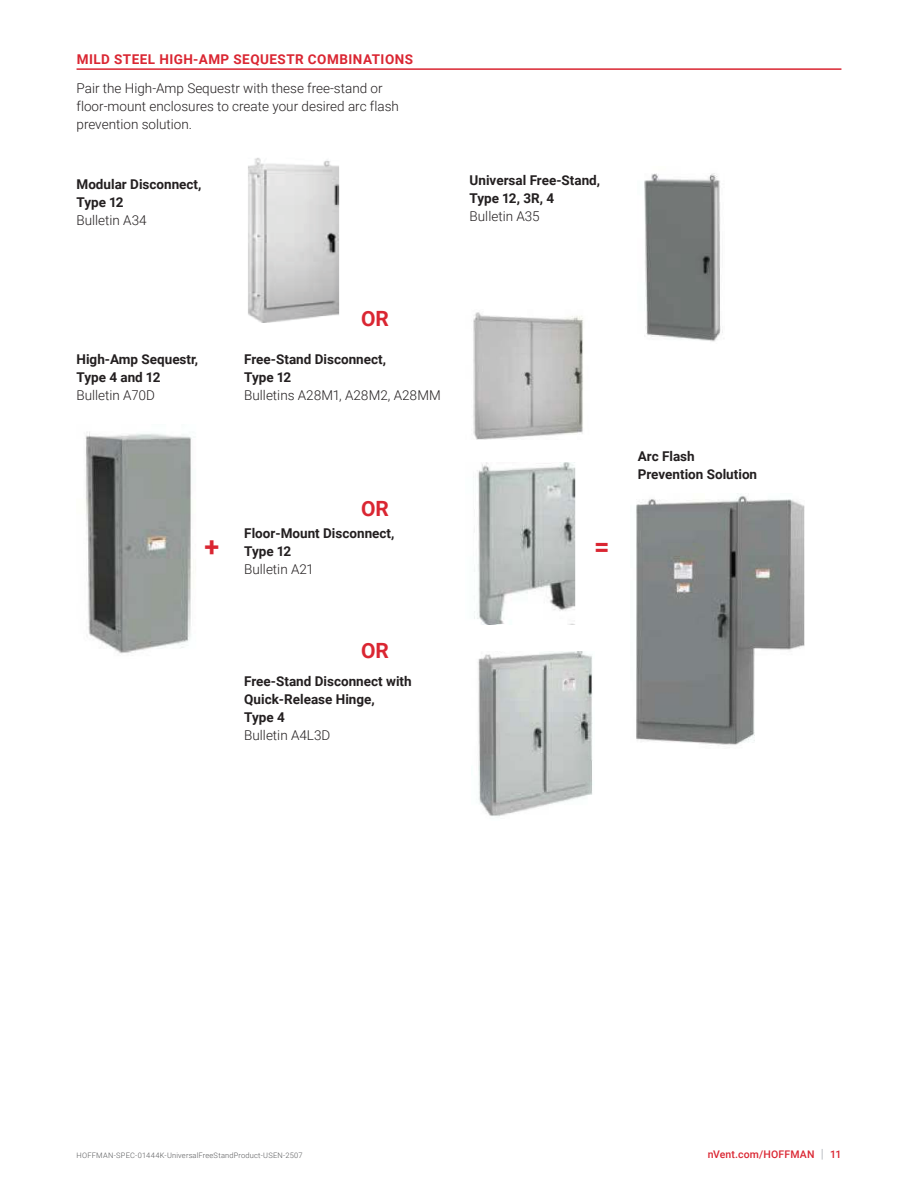
<style>
.page{position:relative;width:918px;height:1188px;background:#fff}
.page>*{position:absolute;margin:0;border:0;box-sizing:border-box;transform-origin:0 0}
.t1{font:700 27px "Roboto";color:#da2632}
.t2{font:700 21px "Roboto";color:#da2632}
.t3{font:700 13.5px/18px "Roboto";color:#231f20}
.t4{font:300 13.5px/18px "Roboto";color:#231f20}
.t5{font:700 13.5px "Roboto";letter-spacing:.035em;color:#da2632}
.t6{font:500 10.5px "Roboto";letter-spacing:.015em;color:#da2632}
.t7{font:300 7.5px "Roboto";letter-spacing:.025em;color:#58595b}
.s1{font-weight:300;font-size:12.6px;color:#90969e}
</style>
<div class="page">
<hr style="left:77px;top:68px;width:764px;height:2px;background:#da2632">
<img style="left:248px;top:158px;width:92px;height:165px">
<img style="left:644px;top:173px;width:79px;height:169px">
<img style="left:85px;top:432px;width:107px;height:222px">
<img style="left:473px;top:312px;width:110px;height:127px">
<img style="left:474px;top:462px;width:102px;height:163px">
<img style="left:478px;top:652px;width:115px;height:165px">
<img style="left:636px;top:494px;width:168px;height:252px">
<p class="t5" style="left:77px;top:53px;width:338px">MILD STEEL HIGH-AMP SEQUESTR COMBINATIONS</p>
<p class="t4" style="left:77px;top:80px;width:324px">Pair the High-Amp Sequestr with these free-stand or floor-mount enclosures to create your desired arc flash prevention solution.</p>
<p class="t3" style="left:77px;top:176px;width:126px">Modular Disconnect,<br>Type 12</p>
<p class="t4" style="left:77px;top:212px;width:72px">Bulletin A34</p>
<p class="t3" style="left:470px;top:172px;width:132px">Universal Free-Stand,<br>Type 12, 3R, 4</p>
<p class="t4" style="left:470px;top:208px;width:72px">Bulletin A35</p>
<p class="t3" style="left:77px;top:352px;width:123px">High-Amp Sequestr,<br>Type 4 and 12</p>
<p class="t4" style="left:77px;top:388px;width:80px">Bulletin A70D</p>
<h2 class="t2" style="left:361px;top:309px;width:29px">OR</h2>
<p class="t3" style="left:244px;top:352px;width:143px">Free-Stand Disconnect,<br>Type 12</p>
<p class="t4" style="left:244px;top:388px;width:198px">Bulletins A28M1, A28M2, A28MM</p>
<h2 class="t2" style="left:361px;top:499px;width:29px">OR</h2>
<h1 class="t1" style="left:205px;top:534px;width:16px">+</h1>
<p class="t3" style="left:244px;top:526px;width:152px">Floor-Mount Disconnect,<br>Type 12</p>
<p class="t4" style="left:244px;top:562px;width:70px">Bulletin A21</p>
<h2 class="t2" style="left:361px;top:642px;width:29px">OR</h2>
<p class="t3" style="left:244px;top:673px;width:169px">Free-Stand Disconnect with<br>Quick-Release Hinge,<br>Type 4</p>
<p class="t4" style="left:244px;top:727px;width:88px">Bulletin A4L3D</p>
<h1 class="t1" style="left:594px;top:534px;width:17px">=</h1>
<p class="t3" style="left:638px;top:448px;width:121px">Arc Flash<br>Prevention Solution</p>
<p class="t7" style="left:77px;top:1152px;width:228px">HOFFMAN-SPEC-01444K-UniversalFreeStandProduct-USEN-2507</p>
<p class="t6" style="left:708px;top:1150px;width:135px">nVent.com/HOFFMAN <span class="s1">|</span> 11</p>
</div>
